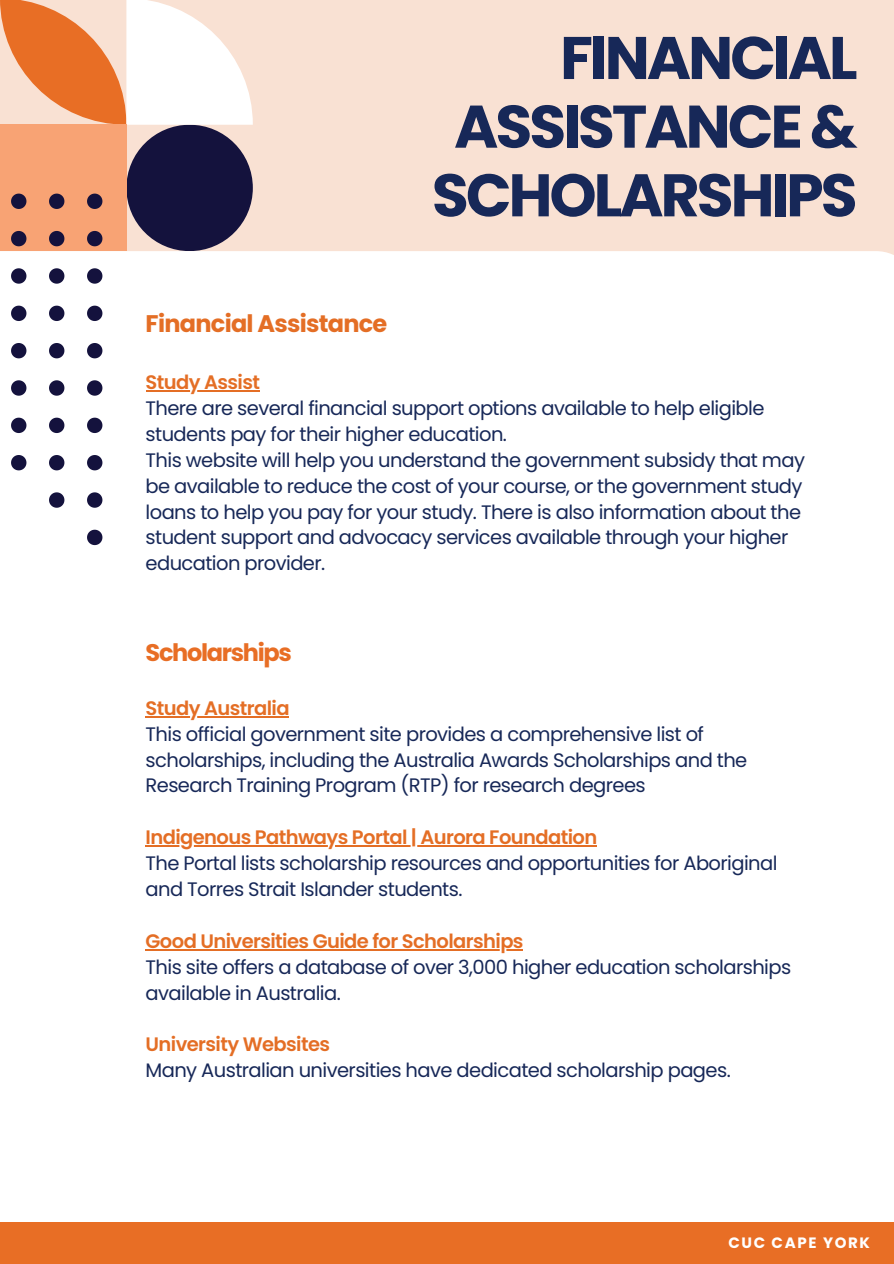
<style>
.page{position:relative;width:894px;height:1264px;background:#fff}
.page>*{position:absolute;margin:0;border:0;box-sizing:border-box;transform-origin:0 0}
.t1{font:700 60px/68.7px "Poppins";letter-spacing:-.05em;color:#172858;text-align:right}
.t2{font:700 24px "Poppins";letter-spacing:-.03em;color:#e46e25}
.t3{font:700 24px "Poppins";letter-spacing:-.055em;color:#e86e25}
.t4{font:19.5px/25.8px "Poppins";letter-spacing:-.03em;color:#172858}
.t5{font:700 15px "Poppins";letter-spacing:.11em;color:#fff}
.s1{font-weight:600;color:#e46e25}
</style>
<div class="page">
<div style="left:0;top:0;width:893px;height:1263px;background:#f9e1d3"></div>
<div style="left:0;top:251px;width:893px;height:970px;background:#fff"></div>
<div style="left:126px;top:125px;width:127px;height:126px;background:#14123d;border-radius:50%"></div>
<svg style="left:0;top:0;width:253px;height:125px"></svg>
<div style="left:0;top:125px;width:126px;height:126px;background:#f8a374"></div>
<svg style="left:87px;top:529px;width:15px;height:16px"></svg>
<svg style="left:87px;top:492px;width:15px;height:15px"></svg>
<svg style="left:49px;top:492px;width:15px;height:15px"></svg>
<svg style="left:87px;top:455px;width:15px;height:15px"></svg>
<svg style="left:49px;top:455px;width:15px;height:15px"></svg>
<svg style="left:11px;top:455px;width:15px;height:15px"></svg>
<svg style="left:87px;top:417px;width:15px;height:16px"></svg>
<svg style="left:49px;top:417px;width:15px;height:16px"></svg>
<svg style="left:11px;top:417px;width:15px;height:16px"></svg>
<svg style="left:87px;top:380px;width:15px;height:15px"></svg>
<svg style="left:49px;top:380px;width:15px;height:15px"></svg>
<svg style="left:11px;top:380px;width:15px;height:15px"></svg>
<svg style="left:87px;top:343px;width:15px;height:15px"></svg>
<svg style="left:49px;top:343px;width:15px;height:15px"></svg>
<svg style="left:11px;top:343px;width:15px;height:15px"></svg>
<svg style="left:87px;top:306px;width:15px;height:15px"></svg>
<svg style="left:49px;top:306px;width:15px;height:15px"></svg>
<svg style="left:11px;top:306px;width:15px;height:15px"></svg>
<svg style="left:87px;top:268px;width:15px;height:16px"></svg>
<svg style="left:49px;top:268px;width:15px;height:16px"></svg>
<svg style="left:11px;top:268px;width:15px;height:16px"></svg>
<svg style="left:87px;top:231px;width:15px;height:15px"></svg>
<svg style="left:49px;top:231px;width:15px;height:15px"></svg>
<svg style="left:11px;top:231px;width:15px;height:15px"></svg>
<svg style="left:87px;top:194px;width:15px;height:15px"></svg>
<svg style="left:49px;top:194px;width:15px;height:15px"></svg>
<svg style="left:11px;top:194px;width:15px;height:15px"></svg>
<hr style="left:145px;top:390px;width:114px;height:1px;background:#e46e25">
<hr style="left:145px;top:716px;width:144px;height:1px;background:#e46e25">
<hr style="left:145px;top:845px;width:451px;height:1px;background:#e46e25">
<hr style="left:145px;top:948px;width:378px;height:2px;background:#e46e25">
<div style="left:0;top:1221px;width:893px;height:42px;background:#e86e25"></div>
<h1 class="t2" style="left:145px;top:306px;width:243px">Financial Assistance</h1>
<p class="t1" style="left:432px;top:24px;width:427px">FINANCIAL<br>ASSISTANCE &amp;<br>SCHOLARSHIPS</p>
<p class="t4" style="left:145px;top:369px;width:660px"><span class="s1">Study Assist<br></span>There are several financial support options available to help eligible students pay for their higher education.<br>This website will help you understand the government subsidy that may be available to reduce the cost of your course, or the government study loans to help you pay for your study. There is also information about the student support and advocacy services available through your higher education provider.</p>
<h2 class="t3" style="left:145px;top:635px;width:148px">Scholarships</h2>
<h3 class="t4" style="left:145px;top:695px;width:603px"><span class="s1">Study Australia<br></span>This official government site provides a comprehensive list of scholarships, including the Australia Awards Scholarships and the Research Training Program (RTP) for research degrees</h3>
<h2 class="t4" style="left:145px;top:824px;width:633px"><span class="s1">Indigenous Pathways Portal | Aurora Foundation<br></span>The Portal lists scholarship resources and opportunities for Aboriginal and Torres Strait Islander students.</h2>
<h3 class="t4" style="left:145px;top:928px;width:647px"><span class="s1">Good Universities Guide for Scholarships<br></span>This site offers a database of over 3,000 higher education scholarships available in Australia.</h3>
<h3 class="t4" style="left:145px;top:1031px;width:586px"><span class="s1">University Websites<br></span>Many Australian universities have dedicated scholarship pages.</h3>
<h3 class="t5" style="left:728px;top:1231px;width:143px">CUC CAPE YORK</h3>
</div>
